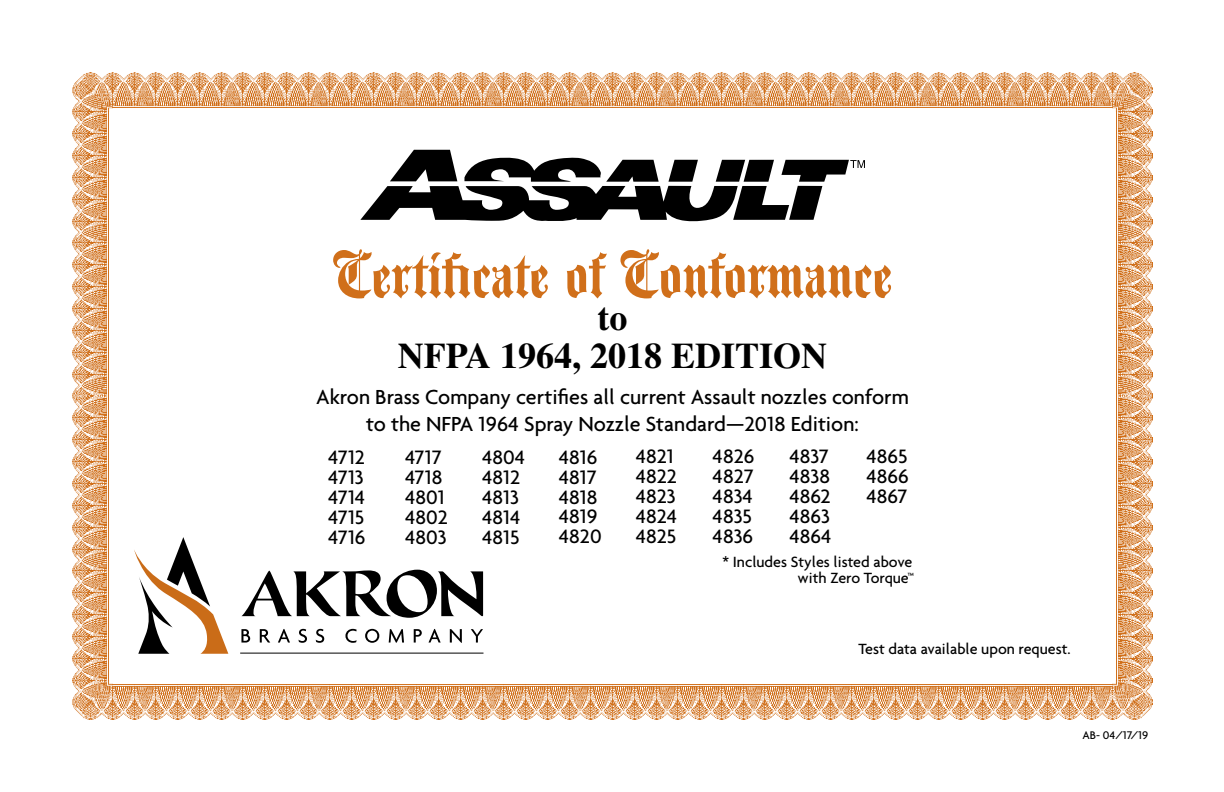
<style>
.page{position:relative;width:1224px;height:792px;background:#fff}
.page>*{position:absolute;margin:0;border:0;box-sizing:border-box;transform-origin:0 0}
.t1{font:72px "Agincourt Plain";color:#d06f1a}
.t2{font:700 36px/38px "Times";color:#000;text-align:center}
.t3{font:500 22px/26.4px "Agenda";color:#000;text-align:center}
.t4{font:500 21px/20px "Agenda";color:#000}
.t5{font:500 16px/16px "Agenda";color:#000;text-align:right}
.t6{font:500 12px "Agenda";color:#000}
</style>
<div class="page">
<img style="left:73px;top:72px;width:39px;height:40px">
<img style="left:112px;top:72px;width:1001px;height:36px">
<img style="left:1113px;top:72px;width:40px;height:40px">
<img style="left:1117px;top:112px;width:36px;height:568px">
<img style="left:1113px;top:680px;width:40px;height:40px">
<img style="left:112px;top:684px;width:1001px;height:36px">
<img style="left:73px;top:680px;width:39px;height:40px">
<img style="left:73px;top:112px;width:36px;height:568px">
<svg style="left:134px;top:537px;width:94px;height:117px"></svg>
<svg style="left:241px;top:570px;width:242px;height:48px"></svg>
<svg style="left:241px;top:629px;width:9px;height:14px"></svg>
<svg style="left:260px;top:629px;width:10px;height:14px"></svg>
<svg style="left:278px;top:629px;width:12px;height:14px"></svg>
<svg style="left:298px;top:629px;width:9px;height:14px"></svg>
<svg style="left:316px;top:629px;width:8px;height:14px"></svg>
<svg style="left:345px;top:629px;width:12px;height:14px"></svg>
<svg style="left:365px;top:629px;width:14px;height:14px"></svg>
<svg style="left:389px;top:629px;width:15px;height:14px"></svg>
<svg style="left:414px;top:629px;width:8px;height:14px"></svg>
<svg style="left:428px;top:629px;width:13px;height:14px"></svg>
<svg style="left:450px;top:629px;width:12px;height:14px"></svg>
<svg style="left:471px;top:629px;width:12px;height:14px"></svg>
<hr style="left:240px;top:653px;width:243px;height:1px;background:#000">
<svg style="left:360px;top:150px;width:505px;height:72px"></svg>
<h1 class="t1" style="left:333px;top:231px;width:561px">Certificate of Conformance</h1>
<h2 class="t2" style="left:398px;top:298px;width:431px">to<br>NFPA 1964, 2018 EDITION</h2>
<p class="t3" style="left:316px;top:384px;width:594px">Akron Brass Company certifies all current Assault nozzles conform to the NFPA 1964 Spray Nozzle Standard—2018 Edition:</p>
<p class="t4" style="left:328px;top:446px;width:39px;text-align:justify">4712<br>4713<br>4714<br>4715<br>4716</p>
<p class="t4" style="left:405px;top:446px;width:44px">4717<br>4718<br>4801<br>4802<br>4803</p>
<p class="t4" style="left:482px;top:446px;width:45px">4804<br>4812<br>4813<br>4814<br>4815</p>
<p class="t4" style="left:559px;top:446px;width:44px">4816<br>4817<br>4818<br>4819<br>4820</p>
<p class="t4" style="left:636px;top:446px;width:43px">4821<br>4822<br>4823<br>4824<br>4825</p>
<p class="t4" style="left:713px;top:446px;width:43px;text-align:justify">4826<br>4827<br>4834<br>4835<br>4836</p>
<p class="t4" style="left:789px;top:446px;width:44px">4837<br>4838<br>4862<br>4863<br>4864</p>
<p class="t4" style="left:866px;top:446px;width:44px;text-align:justify">4865<br>4866<br>4867</p>
<p class="t5" style="left:722px;top:553px;width:193px">* Includes Styles listed above with Zero Torque™</p>
<p class="t5" style="left:859px;top:641px;width:214px">Test data available upon request.</p>
<p class="t6" style="left:1082px;top:728px;width:67px">AB- 04/17/19</p>
</div>
